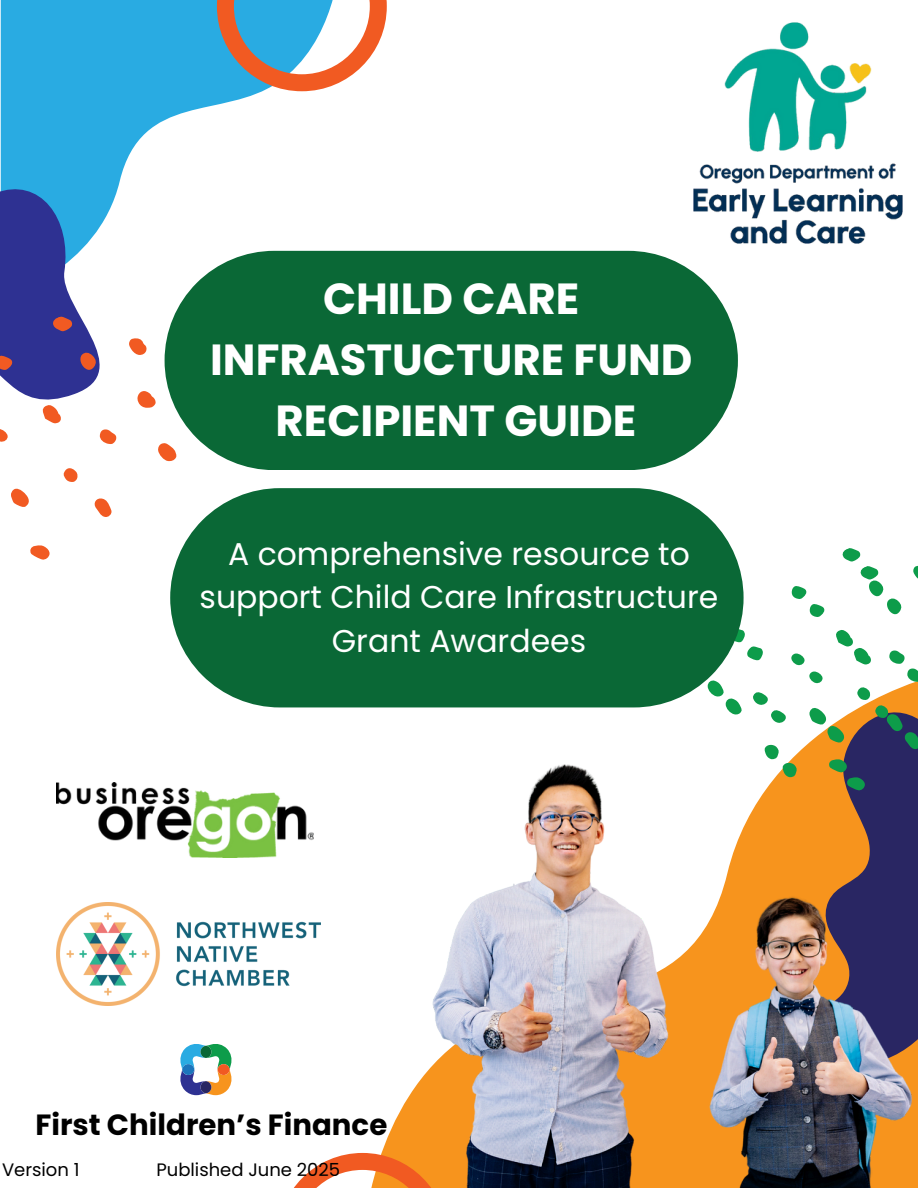
<style>
.page{position:relative;width:918px;height:1188px;background:#fff}
.page>*{position:absolute;margin:0;border:0;box-sizing:border-box;transform-origin:0 0}
.t1{font:700 43.5px/60.8px "Poppins";color:#fff;text-align:center}
.t2{font:31.5px/43.8px "Poppins";color:#fff;text-align:center}
.t3{font:700 29.25px "Poppins";color:#000}
.t4{font:18px "Poppins";color:#000}
</style>
<div class="page">
<svg style="left:1px;top:0;width:339px;height:251px;fill:#29abe2"></svg>
<svg style="left:0;top:176px;width:139px;height:107px"></svg>
<svg style="left:0;top:283px;width:165px;height:277px"></svg>
<svg style="left:217px;top:0;width:170px;height:91px"></svg>
<svg style="left:294px;top:1153px;width:113px;height:35px"></svg>
<svg style="left:165px;top:251px;width:573px;height:219px;background:#1b7244"></svg>
<img style="left:671px;top:22px;width:232px;height:244px">
<img style="left:56px;top:902px;width:265px;height:104px">
<svg style="left:180px;top:1044px;width:52px;height:51px"></svg>
<img style="left:56px;top:783px;width:258px;height:75px">
<div style="left:170px;top:488px;width:552px;height:219px;background:#0a6836"></div>
<img style="left:407px;top:764px;width:511px;height:424px">
<svg style="left:696px;top:532px;width:222px;height:293px"></svg>
<p class="t1" style="left:210px;top:269px;width:484px">CHILD CARE<br>INFRASTUCTURE FUND<br>RECIPIENT GUIDE</p>
<p class="t2" style="left:200px;top:532px;width:520px">A comprehensive resource to support Child Care Infrastructure<br>Grant Awardees</p>
<p class="t3" style="left:36px;top:1104px;width:353px">First Children’s Finance</p>
<p class="t4" style="left:2px;top:1157px;width:79px">Version 1</p>
<p class="t4" style="left:156px;top:1157px;width:185px">Published June 2025</p>
</div>
